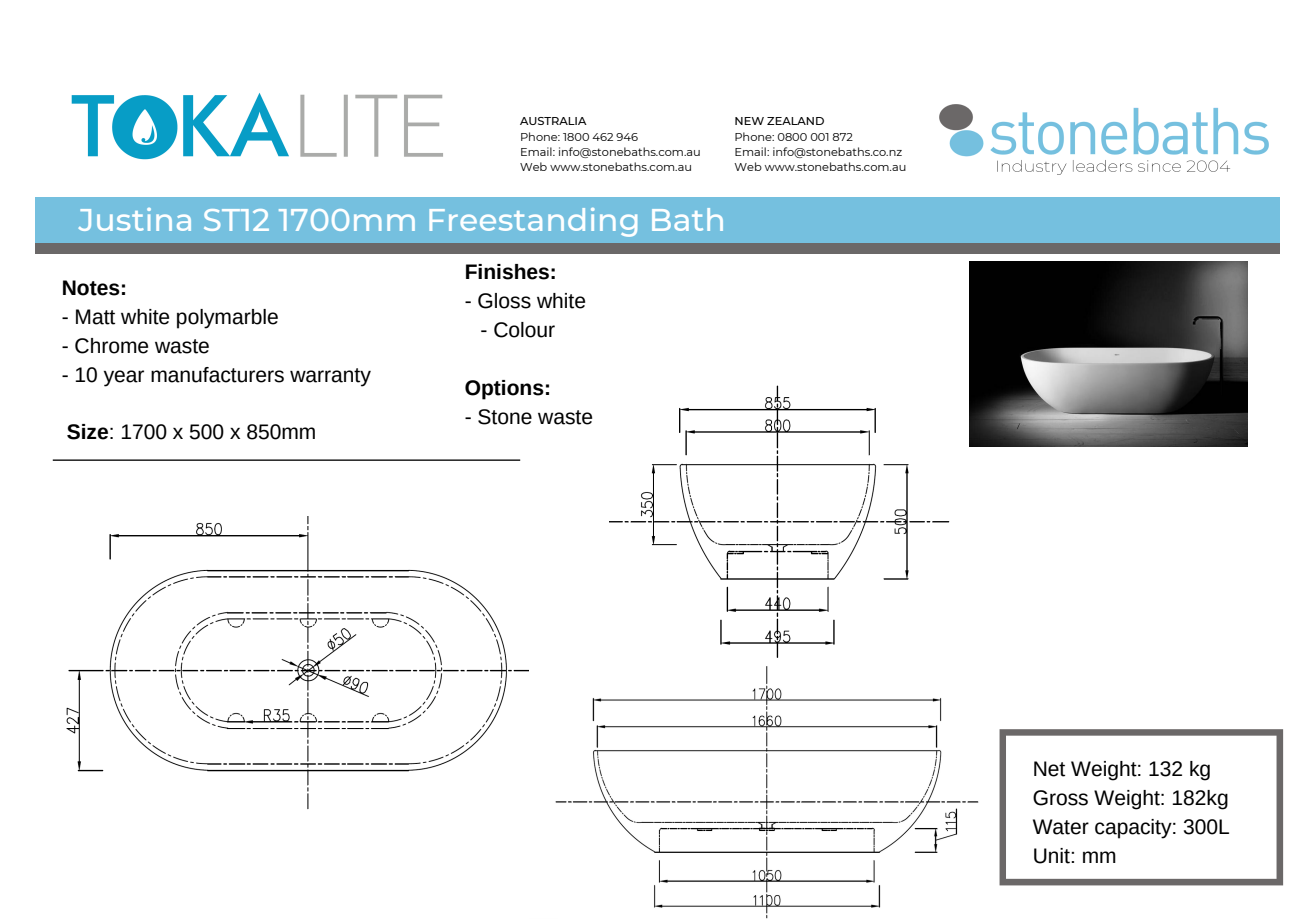
<style>
.page{position:relative;width:1313px;height:919px;background:#fff}
.page>*{position:absolute;margin:0;border:0;box-sizing:border-box;transform-origin:0 0}
.t1{font:500 31.5px "Montserrat";color:#fff}
.t2{font:21px/28.9px "Arimo";color:#000}
.t3{font:700 21px "Arimo";color:#000}
.t4{font:11.38px/15.2px "Montserrat";color:#000}
.t5{font:500 11.38px "Montserrat";color:#000}
.s1{font-weight:700}
</style>
<div class="page">
<img style="left:939px;top:105px;width:329px;height:69px">
<div style="left:35px;top:197px;width:1244px;height:47px;background:#75c0df"></div>
<div style="left:35px;top:243px;width:1244px;height:11px;background:#6b6868"></div>
<hr style="left:53px;top:459px;width:467px;height:2px;background:#000">
<svg style="left:999px;top:729px;width:284px;height:156px"></svg>
<img style="left:71px;top:92px;width:372px;height:68px">
<img style="left:66px;top:517px;width:463px;height:292px">
<img style="left:555px;top:666px;width:424px;height:253px">
<img style="left:609px;top:385px;width:341px;height:273px">
<img style="left:969px;top:261px;width:278px;height:186px">
<p class="t5" style="left:520px;top:114px;width:68px">AUSTRALIA</p>
<p class="t4" style="left:520px;top:129px;width:182px">Phone: 1800 462 946<br>Email: info@stonebaths.com.au<br>Web www.stonebaths.com.au</p>
<p class="t5" style="left:734px;top:114px;width:92px">NEW ZEALAND</p>
<p class="t4" style="left:734px;top:129px;width:173px">Phone: 0800 001 872<br>Email: info@stonebaths.co.nz<br>Web www.stonebaths.com.au</p>
<h1 class="t1" style="left:78px;top:200px;width:649px">Justina ST12 1700mm Freestanding Bath</h1>
<p class="t3" style="left:62px;top:276px;width:67px">Notes:</p>
<p class="t2" style="left:62px;top:302px;width:218px">- Matt white polymarble</p>
<p class="t2" style="left:62px;top:331px;width:150px">- Chrome waste</p>
<p class="t2" style="left:62px;top:360px;width:311px">- 10 year manufacturers warranty</p>
<p class="t2" style="left:67px;top:417px;width:251px"><span class="s1">Size</span>: 1700 x 500 x 850mm</p>
<p class="t3" style="left:465px;top:260px;width:94px">Finishes:</p>
<p class="t2" style="left:465px;top:286px;width:123px">- Gloss white</p>
<p class="t2" style="left:480px;top:315px;width:76px">- Colour</p>
<p class="t3" style="left:465px;top:376px;width:88px">Options:</p>
<p class="t2" style="left:465px;top:402px;width:130px">- Stone waste</p>
<p class="t2" style="left:1032px;top:754px;width:199px">Net Weight: 132 kg<br>Gross Weight: 182kg<br>Water capacity: 300L<br>Unit: mm</p>
</div>
